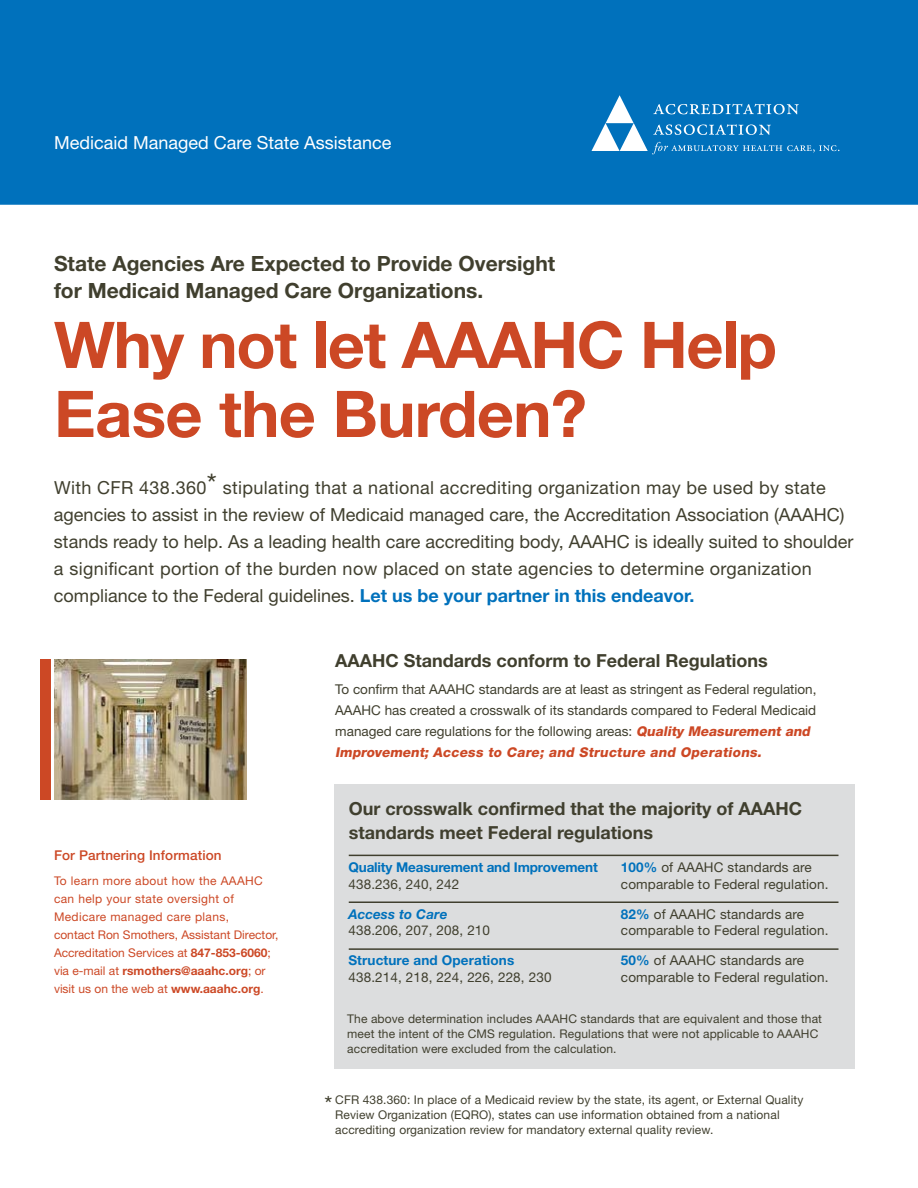
<style>
.page{position:relative;width:918px;height:1188px;background:#fff}
.page>*{position:absolute;margin:0;border:0;box-sizing:border-box;transform-origin:0 0}
.t1{font:700 64.5px/69px "Helvetica Neue";letter-spacing:-.02em;color:#cc4825}
.t2{font:22.5px "Helvetica Neue";color:#403f2e}
.t3{font:700 21px/27px "Helvetica Neue";color:#403f2e}
.t4{font:18px/27px "Helvetica Neue";color:#403f2e}
.t5{font:700 18px/24px "Helvetica Neue";color:#403f2e}
.t6{font:18px "Helvetica Neue";color:#fff}
.t7{font:13.5px/21px "Helvetica Neue";color:#403f2e}
.t8{font:700 13.5px "Helvetica Neue";letter-spacing:-.01em;color:#0071bc}
.t9{font:500 13.5px "Helvetica Neue";letter-spacing:.01em;color:#cc4825}
.t10{font:700 13.5px "Helvetica Neue";letter-spacing:.01em;color:#0071bc}
.t11{font:italic 700 13.5px "Helvetica Neue";letter-spacing:.01em;color:#0071bc}
.t12{font:12px/15px "Helvetica Neue";letter-spacing:.01em;color:#403f2e}
.t13{font:12px/18px "Helvetica Neue";color:#cc4825}
.s1{font-size:28.5px}
.s2{font-weight:700;color:#0071bc}
.s3{font-weight:800;font-style:italic;color:#cc4825}
.s4{font-weight:700}
</style>
<div class="page">
<div style="left:335px;top:784px;width:520px;height:284px;background:#dcddde"></div>
<div style="left:0;top:0;width:918px;height:205px;background:#0071bc"></div>
<img style="left:54px;top:660px;width:193px;height:140px">
<div style="left:40px;top:660px;width:11px;height:205px;background:#cc4825"></div>
<hr style="left:349px;top:902px;width:489px;height:1px;background:#403f2e">
<hr style="left:349px;top:948px;width:489px;height:2px;background:#403f2e">
<hr style="left:349px;top:855px;width:489px;height:1px;background:#403f2e">
<svg style="left:592px;top:95px;width:247px;height:59px"></svg>
<div style="left:9px;top:800px;width:255px;height:81px;background:#fff"></div>
<h3 class="t6" style="left:54px;top:132px;width:339px">Medicaid Managed Care State Assistance</h3>
<h3 class="t3" style="left:54px;top:250px;width:503px">State Agencies Are Expected to Provide Oversight for Medicaid Managed Care Organizations.</h3>
<h1 class="t1" style="left:54px;top:309px;width:724px">Why not let AAAHC Help<br>Ease the Burden?</h1>
<p class="t4" style="left:54px;top:474px;width:801px">With CFR 438.360<span class="s1">*</span> stipulating that a national accrediting organization may be used by state agencies to assist in the review of Medicaid managed care, the Accreditation Association (AAAHC) stands ready to help. As a leading health care accrediting body, AAAHC is ideally suited to shoulder a significant portion of the burden now placed on state agencies to determine organization compliance to the Federal guidelines. <span class="s2">Let us be your partner in this endeavor.</span></p>
<h3 class="t5" style="left:335px;top:648px;width:434px">AAAHC Standards conform to Federal Regulations</h3>
<p class="t7" style="left:335px;top:678px;width:483px">To confirm that AAAHC standards are at least as stringent as Federal regulation, AAAHC has created a crosswalk of its standards compared to Federal Medicaid managed care regulations for the following areas: <span class="s3">Quality Measurement and Improvement; Access to Care; and Structure and Operations.</span></p>
<p class="t9" style="left:54px;top:847px;width:169px">For Partnering Information</p>
<p class="t13" style="left:54px;top:872px;width:226px">To learn more about how the AAAHC can help your state oversight of Medicare managed care plans,<br>contact Ron Smothers, Assistant Director, Accreditation Services at <span class="s4">847-853-6060</span>; via e-mail at <span class="s4">rsmothers@aaahc.org</span>; or visit us on the web at <span class="s4">www.aaahc.org</span>.</p>
<h3 class="t5" style="left:349px;top:796px;width:455px">Our crosswalk confirmed that the majority of AAAHC standards meet Federal regulations</h3>
<p class="t8" style="left:348px;top:859px;width:251px">Quality Measurement and Improvement</p>
<p class="t7" style="left:348px;top:873px;width:112px">438.236, 240, 242</p>
<p class="t11" style="left:348px;top:906px;width:101px">Access to Care</p>
<p class="t7" style="left:348px;top:920px;width:143px">438.206, 207, 208, 210</p>
<p class="t10" style="left:348px;top:952px;width:167px">Structure and Operations</p>
<p class="t7" style="left:348px;top:966px;width:205px">438.214, 218, 224, 226, 228, 230</p>
<p class="t7" style="left:621px;top:859px;width:209px;line-height:16.5px"><span class="s2">100%</span> of AAAHC standards are comparable to Federal regulation.</p>
<p class="t7" style="left:621px;top:906px;width:209px;line-height:16.5px"><span class="s2">82%</span> of AAAHC standards are comparable to Federal regulation.</p>
<p class="t7" style="left:621px;top:952px;width:209px;line-height:16.5px"><span class="s2">50%</span> of AAAHC standards are comparable to Federal regulation.</p>
<p class="t12" style="left:347px;top:1011px;width:476px">The above determination includes AAAHC standards that are equivalent and those that meet the intent of the CMS regulation. Regulations that were not applicable to AAAHC accreditation were excluded from the calculation.</p>
<p class="t12" style="left:335px;top:1092px;width:470px">CFR 438.360: In place of a Medicaid review by the state, its agent, or External Quality<br>Review Organization (EQRO), states can use information obtained from a national accrediting organization review for mandatory external quality review.</p>
<h2 class="t2" style="left:325px;top:1091px;width:9px">*</h2>
</div>
